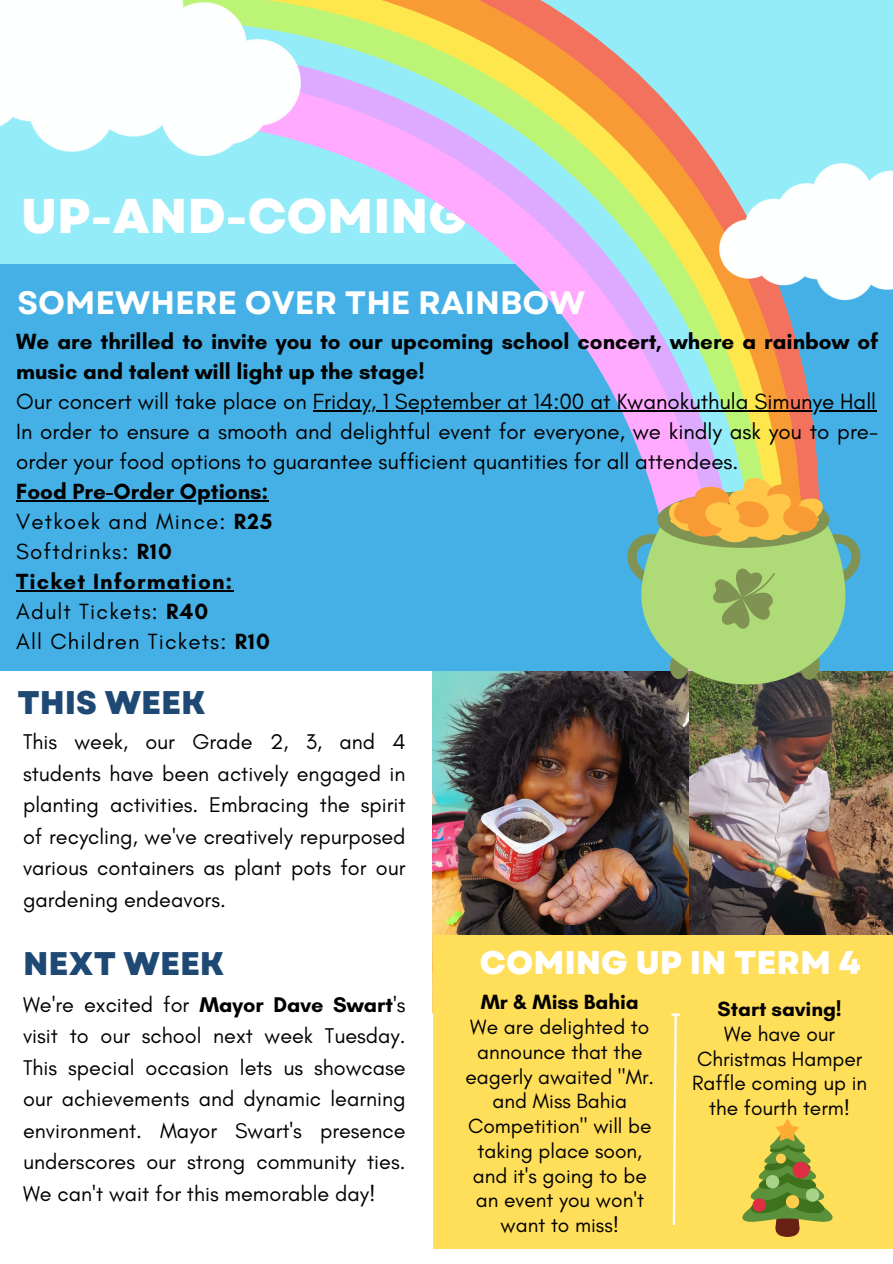
<style>
.page{position:relative;width:893px;height:1264px;background:#fff}
.page>*{position:absolute;margin:0;border:0;box-sizing:border-box;transform-origin:0 0}
.t1{font:800 48.75px "Garet";color:#fff}
.t2{font:800 32.7px "Garet";color:#1e4974}
.t3{font:800 32.7px "Garet";color:#fff}
.t4{font:700 32.4px "Garet";color:#fff}
.t5{font:22.35px/30px "Glacial Indifference";color:#000}
.t6{font:700 22.35px/30px "Glacial Indifference";color:#000}
.t7{font:22.35px "Glacial Indifference";letter-spacing:.05em;color:#000}
.t8{font:700 22.35px "Glacial Indifference";letter-spacing:.05em;color:#000}
.t9{font:21.6px/31.5px "Glacial Indifference";color:#000;text-align:justify}
.t10{font:21px/24.8px "Glacial Indifference";color:#000;text-align:center}
.t11{font:700 21px "Glacial Indifference";color:#000}
.s1{font-weight:700}
</style>
<div class="page">
<img style="left:433px;top:671px;width:256px;height:264px">
<img style="left:689px;top:671px;width:203px;height:264px">
<div style="left:0;top:0;width:892px;height:671px;background:#45b0e5"></div>
<div style="left:433px;top:935px;width:459px;height:313px;background:#ffde59"></div>
<div style="left:0;top:0;width:892px;height:264px;background:#93ecf8"></div>
<svg style="left:671px;top:1013px;width:8px;height:212px"></svg>
<svg style="left:742px;top:1119px;width:91px;height:117px"></svg>
<svg style="left:300px;top:0;width:473px;height:476px"></svg>
<svg style="left:300px;top:20px;width:457px;height:456px"></svg>
<svg style="left:300px;top:47px;width:441px;height:429px"></svg>
<svg style="left:124px;top:69px;width:602px;height:523px"></svg>
<hr style="left:313px;top:410px;width:563px;height:2px;background:#000">
<hr style="left:16px;top:500px;width:252px;height:2px;background:#000">
<hr style="left:16px;top:590px;width:217px;height:1px;background:#000">
<svg style="left:626px;top:476px;width:234px;height:208px"></svg>
<img style="left:0;top:0;width:300px;height:155px">
<img style="left:719px;top:163px;width:173px;height:140px">
<p class="t1" style="left:21px;top:181px;width:448px">UP-AND-COMING</p>
<p class="t4" style="left:17px;top:279px;width:569px">SOMEWHERE OVER THE RAINBOW</p>
<p class="t6" style="left:16px;top:326px;width:863px">We are thrilled to invite you to our upcoming school concert, where a rainbow of music and talent will light up the stage!</p>
<p class="t5" style="left:16px;top:386px;width:861px">Our concert will take place on Friday, 1 September at 14:00 at Kwanokuthula Simunye Hall</p>
<p class="t5" style="left:16px;top:416px;width:863px">In order to ensure a smooth and delightful event for everyone, we kindly ask you to pre&shy;order your food options to guarantee sufficient quantities for all attendees.</p>
<p class="t6" style="left:16px;top:476px;width:254px">Food Pre-Order Options:</p>
<p class="t7" style="left:16px;top:508px;width:258px">Vetkoek and Mince: <span class="s1">R25</span></p>
<p class="t7" style="left:16px;top:538px;width:157px">Softdrinks: <span class="s1">R10</span></p>
<p class="t8" style="left:16px;top:568px;width:218px">Ticket Information:</p>
<p class="t7" style="left:16px;top:598px;width:193px">Adult Tickets: <span class="s1">R40</span></p>
<p class="t7" style="left:16px;top:628px;width:255px">All Children Tickets: <span class="s1">R10</span></p>
<p class="t2" style="left:17px;top:679px;width:190px">THIS WEEK</p>
<p class="t9" style="left:23px;top:726px;width:384px">This week, our Grade 2, 3, and 4 students have been actively engaged in planting activities. Embracing the spirit of recycling, we've creatively repurposed various containers as plant pots for our gardening endeavors.</p>
<p class="t2" style="left:23px;top:940px;width:203px">NEXT WEEK</p>
<p class="t9" style="left:23px;top:988px;width:384px">We're excited for <span class="s1">Mayor Dave Swart</span>'s visit to our school next week Tuesday.<br>This special occasion lets us showcase our achievements and dynamic learning environment. Mayor Swart's presence underscores our strong community ties.<br>We can't wait for this memorable day!</p>
<p class="t3" style="left:480px;top:938px;width:382px">COMING UP IN TERM 4</p>
<p class="t11" style="left:481px;top:989px;width:159px">Mr &amp; Miss Bahia</p>
<p class="t10" style="left:465px;top:1014px;width:190px">We are delighted to announce that the eagerly awaited "Mr. and Miss Bahia<br>Competition" will be taking place soon, and it's going to be an event you won't want to miss!</p>
<p class="t11" style="left:717px;top:996px;width:126px">Start saving!</p>
<p class="t10" style="left:692px;top:1021px;width:176px">We have our<br>Christmas Hamper<br>Raffle coming up in the fourth term!</p>
</div>
